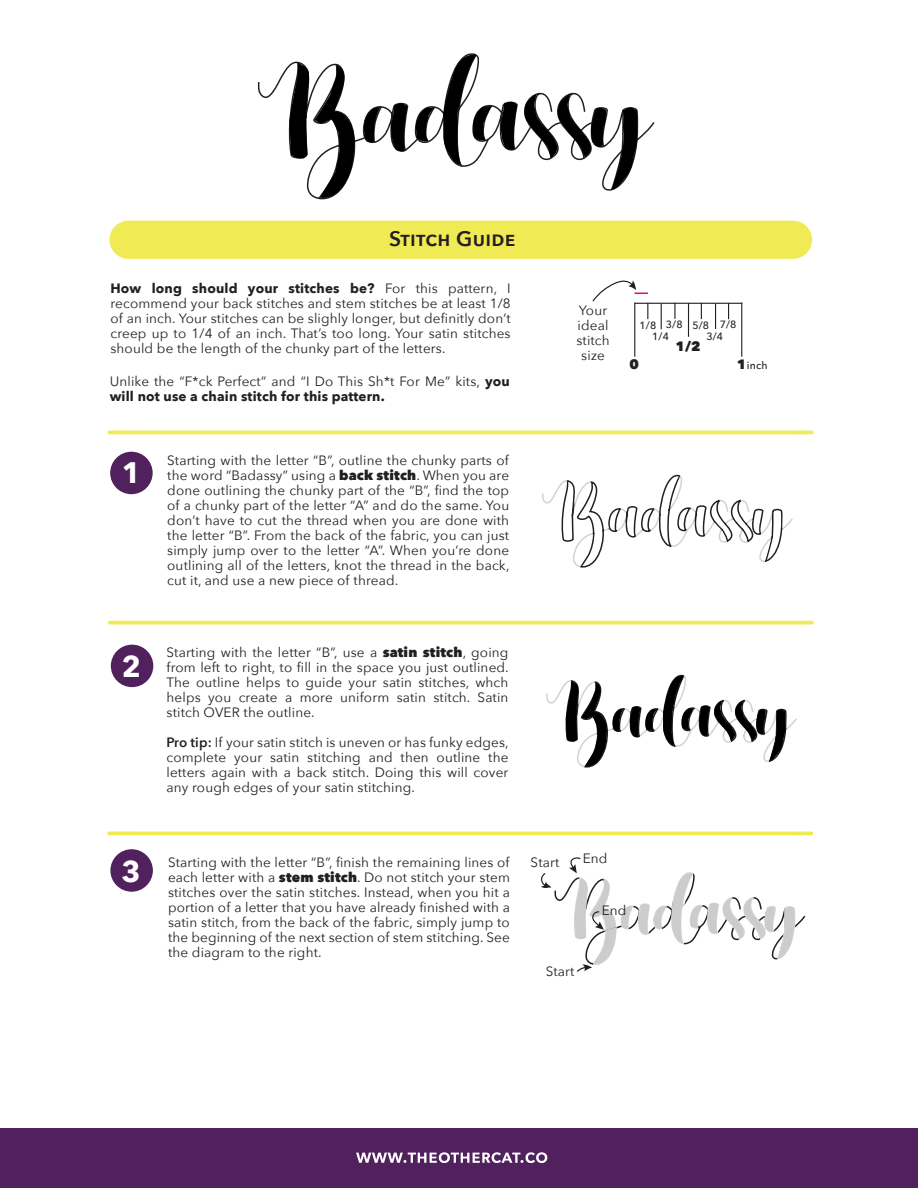
<style>
.page{position:relative;width:918px;height:1188px;background:#fff}
.page>*{position:absolute;margin:0;border:0;box-sizing:border-box;transform-origin:0 0}
.t1{font:700 29.55px "Avenir Next";color:#fff}
.t2{font:600 21px "Avenir Next";letter-spacing:.01em;color:#231f20}
.t3{font:13.5px/15px "Avenir Next";letter-spacing:.01em;color:#231f20;text-align:justify}
.t4{font:800 13.5px "Avenir Next";color:#231f20}
.t5{font:500 10.5px "Avenir Next";color:#231f20}
.s1{font-weight:700}
.s2{font-weight:800}
.s3{font-weight:600}
</style>
<div class="page">
<div style="left:0;top:1128px;width:918px;height:60px;background:#51215d"></div>
<svg style="left:356px;top:1152px;width:191px;height:11px"></svg>
<div style="left:109px;top:221px;width:703px;height:38px;background:#f0eb55;border-radius:19px"></div>
<hr style="left:634px;top:303px;width:108px;height:1px;background:#231f20">
<hr style="left:634px;top:303px;width:1px;height:54px;background:#231f20">
<hr style="left:741px;top:303px;width:1px;height:54px;background:#231f20">
<hr style="left:688px;top:303px;width:1px;height:34px;background:#231f20">
<svg style="left:661px;top:304px;width:1px;height:25px"></svg>
<svg style="left:715px;top:304px;width:1px;height:25px"></svg>
<svg style="left:674px;top:303px;width:1px;height:16px"></svg>
<svg style="left:701px;top:304px;width:1px;height:15px"></svg>
<svg style="left:728px;top:304px;width:1px;height:15px"></svg>
<svg style="left:592px;top:280px;width:56px;height:39px"></svg>
<svg style="left:257px;top:53px;width:399px;height:168px"></svg>
<svg style="left:107px;top:430px;width:707px;height:542px"></svg>
<h2 class="t2" style="left:389px;top:221px;width:128px">STITCH GUIDE</h2>
<p class="t3" style="left:110px;top:280px;width:402px"><span class="s1">How long should your stitches be?</span> For this pattern, I recommend your back stitches and stem stitches be at least 1/8 of an inch. Your stitches can be slighly longer, but definitly don’t creep up to 1/4 of an inch. That’s too long. Your satin stitches should be the length of the chunky part of the letters.</p>
<p class="t3" style="left:110px;top:373px;width:402px">Unlike the “F*ck Perfect” and “I Do This Sh*t For Me” kits, <span class="s1">you will not use a chain stitch for this pattern.</span></p>
<h1 class="t1" style="left:122px;top:448px;width:21px">1</h1>
<h1 class="t1" style="left:122px;top:641px;width:21px">2</h1>
<p class="t3" style="left:167px;top:452px;width:344px">Starting with the letter “B”, outline the chunky parts of the word “Badassy” using a <span class="s2">back stitch</span>. When you are done outlining the chunky part of the “B”, find the top of a chunky part of the letter “A” and do the same. You don’t have to cut the thread when you are done with the letter “B”. From the back of the fabric, you can just simply jump over to the letter “A”. When you’re done outlining all of the letters, knot the thread in the back, cut it, and use a new piece of thread.</p>
<p class="t3" style="left:167px;top:644px;width:344px">Starting with the letter “B”, use a <span class="s2">satin stitch</span>, going from left to right, to fill in the space you just outlined.<br>The outline helps to guide your satin stitches, whch helps you create a more uniform satin stitch. Satin stitch OVER the outline.</p>
<p class="t3" style="left:167px;top:734px;width:344px"><span class="s3">Pro tip:</span> If your satin stitch is uneven or has funky edges, complete your satin stitching and then outline the letters again with a back stitch. Doing this will cover any rough edges of your satin stitching.</p>
<p class="t3" style="left:576px;top:302px;width:35px;text-align:center">Your ideal stitch size</p>
<p class="t5" style="left:640px;top:316px;width:98px">1/8 3/8 5/8 7/8</p>
<p class="t5" style="left:652px;top:327px;width:18px">1/4</p>
<p class="t5" style="left:706px;top:328px;width:18px">3/4</p>
<p class="t4" style="left:675px;top:338px;width:27px">1/2</p>
<p class="t4" style="left:630px;top:355px;width:11px">0</p>
<p class="t4" style="left:737px;top:356px;width:11px">1</p>
<p class="t5" style="left:747px;top:356px;width:22px">inch</p>
<h1 class="t1" style="left:122px;top:846px;width:21px">3</h1>
<p class="t3" style="left:168px;top:854px;width:343px">Starting with the letter “B”, finish the remaining lines of each letter with a <span class="s2">stem stitch</span>. Do not stitch your stem stitches over the satin stitches. Instead, when you hit a portion of a letter that you have already finished with a satin stitch, from the back of the fabric, simply jump to the beginning of the next section of stem stitching. See the diagram to the right.</p>
<p class="t3" style="left:531px;top:854px;width:30px">Start</p>
<p class="t3" style="left:583px;top:850px;width:26px">End</p>
<p class="t3" style="left:546px;top:963px;width:30px">Start</p>
<p class="t3" style="left:602px;top:902px;width:26px">End</p>
</div>
